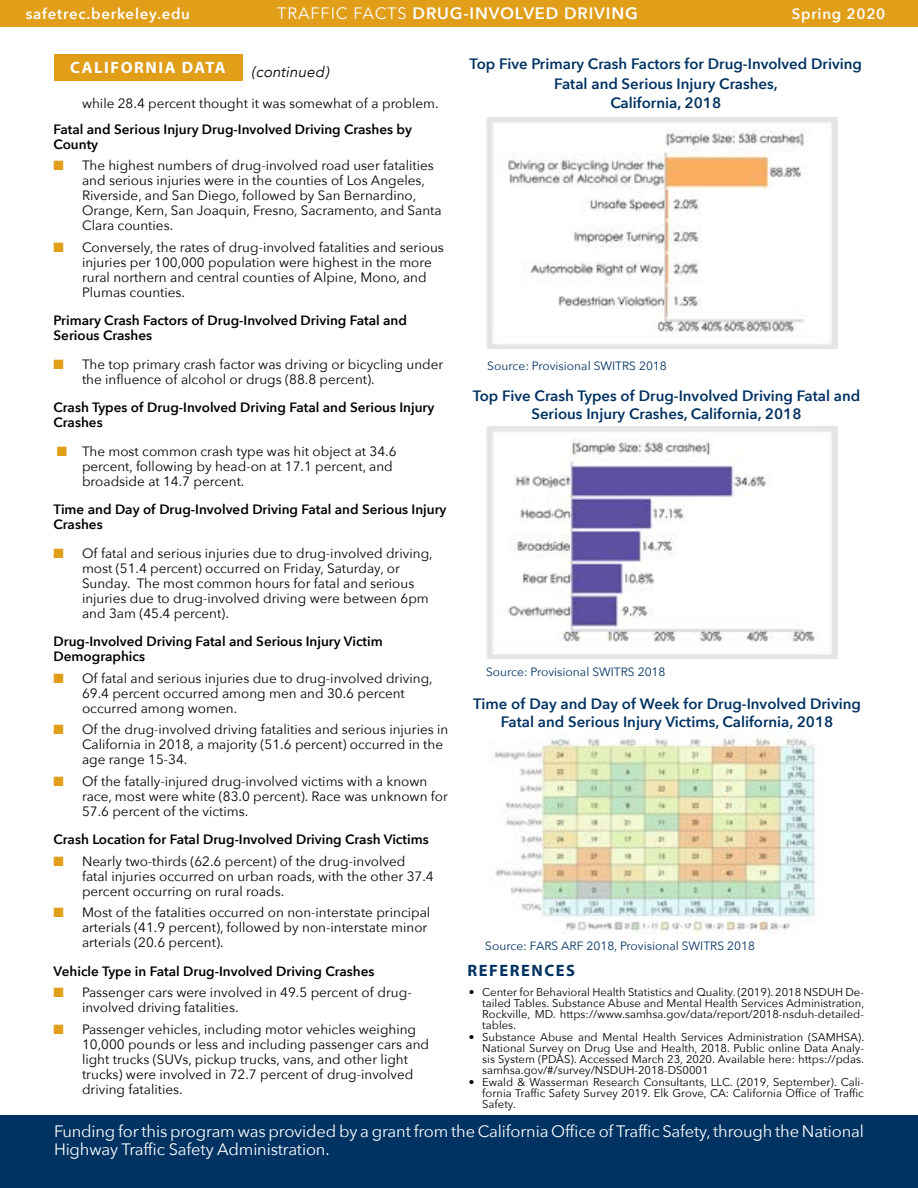
<style>
.page{position:relative;width:918px;height:1188px;background:#fff}
.page>*{position:absolute;margin:0;border:0;box-sizing:border-box;transform-origin:0 0}
.t1{font:16.5px/18px "Avenir Next";letter-spacing:-.01em;color:#fff}
.t2{font:600 16.5px "Avenir Next";letter-spacing:.05em;color:#fff}
.t3{font:700 16.5px "Myriad Pro";letter-spacing:.095em;color:#fff}
.t4{font:700 16.5px "Myriad Pro";letter-spacing:.095em;color:#003262}
.t5{font:600 15px/18px "Avenir Next";color:#003262;text-align:center}
.t6{font:600 15px "Avenir Next";letter-spacing:.05em;color:#fff}
.t7{font:italic 15px "Avenir Next";color:#000}
.t8{font:13.5px/15px "Avenir Next";color:#000}
.t9{font:600 13.5px/15px "Avenir Next";color:#000}
.t10{font:12px "Avenir Next";color:#003262}
.t11{font:11.25px/11.2px "Avenir Next";color:#000;text-align:justify}
.s1{font-weight:400}
.s2{color:#e09e19}
</style>
<div class="page">
<div style="left:0;top:1115px;width:918px;height:73px;background:#003262"></div>
<div style="left:0;top:0;width:918px;height:27px;background:#e09e19"></div>
<img style="left:486px;top:427px;width:351px;height:232px">
<img style="left:494px;top:733px;width:321px;height:201px">
<img style="left:486px;top:118px;width:351px;height:231px">
<div style="left:54px;top:54px;width:189px;height:27px;background:#e09e19"></div>
<p class="t6" style="left:26px;top:1px;width:166px">safetrec.berkeley.edu</p>
<p class="t2" style="left:277px;top:0;width:362px"><span class="s1">TRAFFIC FACTS</span> DRUG-INVOLVED DRIVING</p>
<p class="t6" style="left:792px;top:1px;width:95px">Spring 2020</p>
<p class="t3" style="left:70px;top:57px;width:157px">CALIFORNIA DATA</p>
<p class="t7" style="left:252px;top:59px;width:79px">(continued)</p>
<p class="t8" style="left:82px;top:95px;width:358px">while 28.4 percent thought it was somewhat of a problem.</p>
<p class="t9" style="left:54px;top:121px;width:360px">Fatal and Serious Injury Drug-Involved Driving Crashes by<br>County</p>
<p class="t8" style="left:82px;top:157px;width:361px;text-indent:-28px"><span class="s2">■</span> The highest numbers of drug-involved road user fatalities and serious injuries were in the counties of Los Angeles, Riverside, and San Diego, followed by San Bernardino, Orange, Kern, San Joaquin, Fresno, Sacramento, and Santa Clara counties.</p>
<p class="t8" style="left:82px;top:239px;width:363px;text-indent:-28px"><span class="s2">■</span> Conversely, the rates of drug-involved fatalities and serious injuries per 100,000 population were highest in the more rural northern and central counties of Alpine, Mono, and Plumas counties.</p>
<p class="t9" style="left:54px;top:313px;width:355px">Primary Crash Factors of Drug-Involved Driving Fatal and<br>Serious Crashes</p>
<p class="t8" style="left:82px;top:356px;width:363px;text-indent:-28px"><span class="s2">■</span> The top primary crash factor was driving or bicycling under the influence of alcohol or drugs (88.8 percent).</p>
<p class="t9" style="left:54px;top:400px;width:382px">Crash Types of Drug-Involved Driving Fatal and Serious Injury<br>Crashes</p>
<p class="t8" style="left:82px;top:443px;width:316px;text-indent:-25px"><span class="s2">■</span> The most common crash type was hit object at 34.6 percent, following by head-on at 17.1 percent, and broadside at 14.7 percent.</p>
<p class="t9" style="left:54px;top:502px;width:395px">Time and Day of Drug-Involved Driving Fatal and Serious Injury<br>Crashes</p>
<p class="t8" style="left:82px;top:545px;width:352px;text-indent:-28px"><span class="s2">■</span> Of fatal and serious injuries due to drug-involved driving, most (51.4 percent) occurred on Friday, Saturday, or Sunday. The most common hours for fatal and serious injuries due to drug-involved driving were between 6pm and 3am (45.4 percent).</p>
<p class="t9" style="left:54px;top:634px;width:331px">Drug-Involved Driving Fatal and Serious Injury Victim<br>Demographics</p>
<p class="t8" style="left:82px;top:670px;width:352px;text-indent:-28px"><span class="s2">■</span> Of fatal and serious injuries due to drug-involved driving,<br>69.4 percent occurred among men and 30.6 percent occurred among women.</p>
<p class="t8" style="left:82px;top:721px;width:368px;text-indent:-28px"><span class="s2">■</span> Of the drug-involved driving fatalities and serious injuries in<br>California in 2018, a majority (51.6 percent) occurred in the age range 15-34.</p>
<p class="t8" style="left:82px;top:773px;width:368px;text-indent:-28px"><span class="s2">■</span> Of the fatally-injured drug-involved victims with a known race, most were white (83.0 percent). Race was unknown for<br>57.6 percent of the victims.</p>
<p class="t9" style="left:54px;top:832px;width:377px">Crash Location for Fatal Drug-Involved Driving Crash Victims</p>
<p class="t8" style="left:82px;top:853px;width:353px;text-indent:-28px"><span class="s2">■</span> Nearly two-thirds (62.6 percent) of the drug-involved fatal injuries occurred on urban roads, with the other 37.4 percent occurring on rural roads.</p>
<p class="t8" style="left:82px;top:904px;width:350px;text-indent:-28px"><span class="s2">■</span> Most of the fatalities occurred on non-interstate principal arterials (41.9 percent), followed by non-interstate minor arterials (20.6 percent).</p>
<p class="t9" style="left:54px;top:963px;width:323px">Vehicle Type in Fatal Drug-Involved Driving Crashes</p>
<p class="t8" style="left:82px;top:984px;width:331px;text-indent:-28px"><span class="s2">■</span> Passenger cars were involved in 49.5 percent of drug&shy;involved driving fatalities.</p>
<p class="t8" style="left:82px;top:1021px;width:349px;text-indent:-28px"><span class="s2">■</span> Passenger vehicles, including motor vehicles weighing 10,000 pounds or less and including passenger cars and light trucks (SUVs, pickup trucks, vans, and other light trucks) were involved in 72.7 percent of drug-involved driving fatalities.</p>
<p class="t5" style="left:470px;top:54px;width:394px;line-height:19.5px">Top Five Primary Crash Factors for Drug-Involved Driving<br>Fatal and Serious Injury Crashes,<br>California, 2018</p>
<p class="t10" style="left:487px;top:355px;width:181px">Source: Provisional SWITRS 2018</p>
<p class="t5" style="left:473px;top:386px;width:389px">Top Five Crash Types of Drug-Involved Driving Fatal and<br>Serious Injury Crashes, California, 2018</p>
<p class="t10" style="left:486px;top:662px;width:181px">Source: Provisional SWITRS 2018</p>
<p class="t5" style="left:473px;top:694px;width:389px">Time of Day and Day of Week for Drug-Involved Driving<br>Fatal and Serious Injury Victims, California, 2018</p>
<p class="t10" style="left:485px;top:936px;width:271px">Source: FARS ARF 2018, Provisional SWITRS 2018</p>
<p class="t4" style="left:467px;top:960px;width:109px">REFERENCES</p>
<p class="t11" style="left:482px;top:986px;width:384px;text-indent:-14px">• Center for Behavioral Health Statistics and Quality. (2019). 2018 NSDUH De&shy;tailed Tables. Substance Abuse and Mental Health Services Administration, Rockville, MD. https://www.samhsa.gov/data/report/2018-nsduh-detailed&shy;tables.</p>
<p class="t11" style="left:482px;top:1031px;width:384px;text-indent:-14px">• Substance Abuse and Mental Health Services Administration (SAMHSA).<br>National Survey on Drug Use and Health, 2018. Public online Data Analy&shy;sis System (PDAS). Accessed March 23, 2020. Available here: https://pdas. samhsa.gov/#/survey/NSDUH-2018-DS0001</p>
<p class="t11" style="left:482px;top:1076px;width:383px;text-indent:-14px">• Ewald &amp; Wasserman Research Consultants, LLC. (2019, September). Cali&shy;fornia Traffic Safety Survey 2019. Elk Grove, CA: California Office of Traffic Safety.</p>
<p class="t1" style="left:54px;top:1122px;width:812px">Funding for this program was provided by a grant from the California Office of Traffic Safety, through the National<br>Highway Traffic Safety Administration.</p>
</div>
